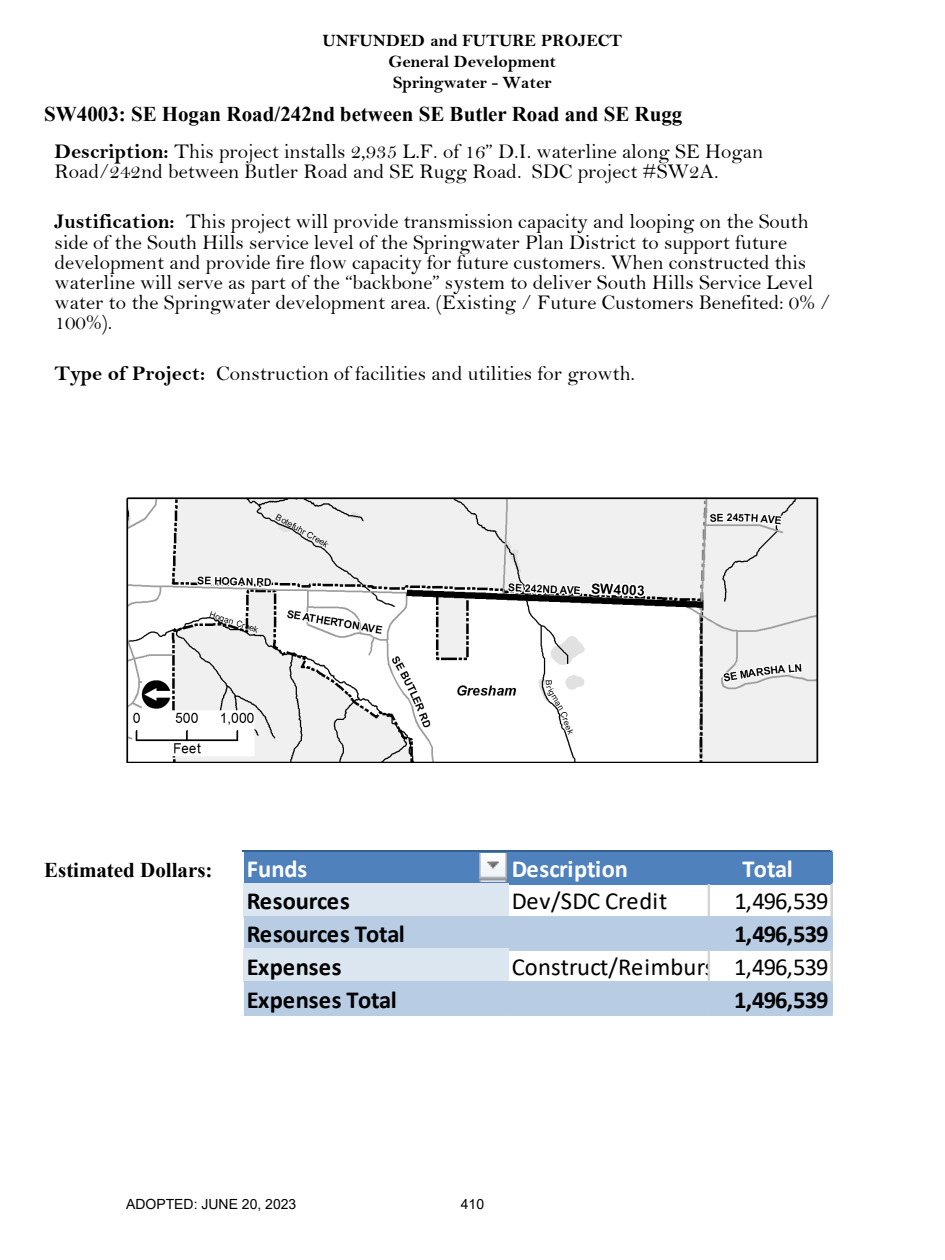
<style>
.page{position:relative;width:945px;height:1260px;background:#fff}
.page>*{position:absolute;margin:0;border:0;box-sizing:border-box;transform-origin:0 0}
.t1{font:700 24.5px "Calibri";letter-spacing:-.005em;color:#000}
.t2{font:24.5px "Calibri";color:#000}
.t3{font:700 24.5px "Calibri";letter-spacing:-.005em;color:#fff}
.t4{font:21px/20.1px "Bell";color:#000}
.t5{font:700 21px "Times New Roman";color:#000}
.t6{font:17.5px/21px "Bell MT Bold";color:#000;text-align:center}
.t7{font:14px "Arial";color:#000}
.s1{font-family:"Bell MT Bold"}
</style>
<div class="page">
<img style="left:126px;top:497px;width:693px;height:266px">
<div style="left:244px;top:852px;width:588px;height:33px;background:#4f81bd"></div>
<div style="left:244px;top:883px;width:265px;height:35px;background:#dce6f1"></div>
<div style="left:244px;top:916px;width:588px;height:34px;background:#b8cce4"></div>
<div style="left:244px;top:949px;width:265px;height:34px;background:#dce6f1"></div>
<div style="left:244px;top:981px;width:588px;height:35px;background:#b8cce4"></div>
<hr style="left:242px;top:851px;width:590px;height:1px;background:#366092">
<hr style="left:708px;top:885px;width:2px;height:31px;background:#d4d4d4">
<hr style="left:831px;top:885px;width:1px;height:31px;background:#d4d4d4">
<hr style="left:708px;top:950px;width:2px;height:31px;background:#d4d4d4">
<hr style="left:831px;top:950px;width:1px;height:31px;background:#d4d4d4">
<img style="left:479px;top:854px;width:28px;height:28px">
<h2 class="t6" style="left:322px;top:30px;width:301px">UNFUNDED and FUTURE PROJECT<br>General Development<br>Springwater - Water</h2>
<p class="t5" style="left:44px;top:99px;width:640px">SW4003: SE Hogan Road/242nd between SE Butler Road and SE Rugg</p>
<p class="t4" style="left:55px;top:141px;width:710px"><span class="s1">Description:</span> This project installs 2,935 L.F. of 16” D.I. waterline along SE Hogan<br>Road/242nd between Butler Road and SE Rugg Road. SDC project #SW2A.</p>
<p class="t4" style="left:55px;top:212px;width:778px"><span class="s1">Justification:</span> This project will provide transmission capacity and looping on the South side of the South Hills service level of the Springwater Plan District to support future development and provide fire flow capacity for future customers. When constructed this waterline will serve as part of the “backbone” system to deliver South Hills Service Level water to the Springwater development area. (Existing / Future Customers Benefited: 0% / 100%).</p>
<p class="t4" style="left:55px;top:363px;width:582px"><span class="s1">Type of Project:</span> Construction of facilities and utilities for growth.</p>
<p class="t5" style="left:44px;top:855px;width:170px">Estimated Dollars:</p>
<p class="t3" style="left:247px;top:851px;width:62px">Funds</p>
<p class="t3" style="left:512px;top:851px;width:118px">Description</p>
<p class="t3" style="left:743px;top:851px;width:52px">Total</p>
<p class="t1" style="left:247px;top:884px;width:105px">Resources</p>
<p class="t2" style="left:512px;top:884px;width:157px">Dev/SDC Credit</p>
<p class="t2" style="left:734px;top:884px;width:96px">1,496,539</p>
<p class="t1" style="left:247px;top:917px;width:160px">Resources Total</p>
<p class="t1" style="left:734px;top:917px;width:96px">1,496,539</p>
<p class="t1" style="left:247px;top:949px;width:96px">Expenses</p>
<p class="t2" style="left:512px;top:950px;width:318px">Construct/Reimburs 1,496,539</p>
<p class="t1" style="left:247px;top:982px;width:151px">Expenses Total</p>
<p class="t1" style="left:734px;top:982px;width:96px">1,496,539</p>
<p class="t7" style="left:126px;top:1195px;width:172px">ADOPTED: JUNE 20, 2023</p>
<p class="t7" style="left:461px;top:1195px;width:25px">410</p>
</div>
